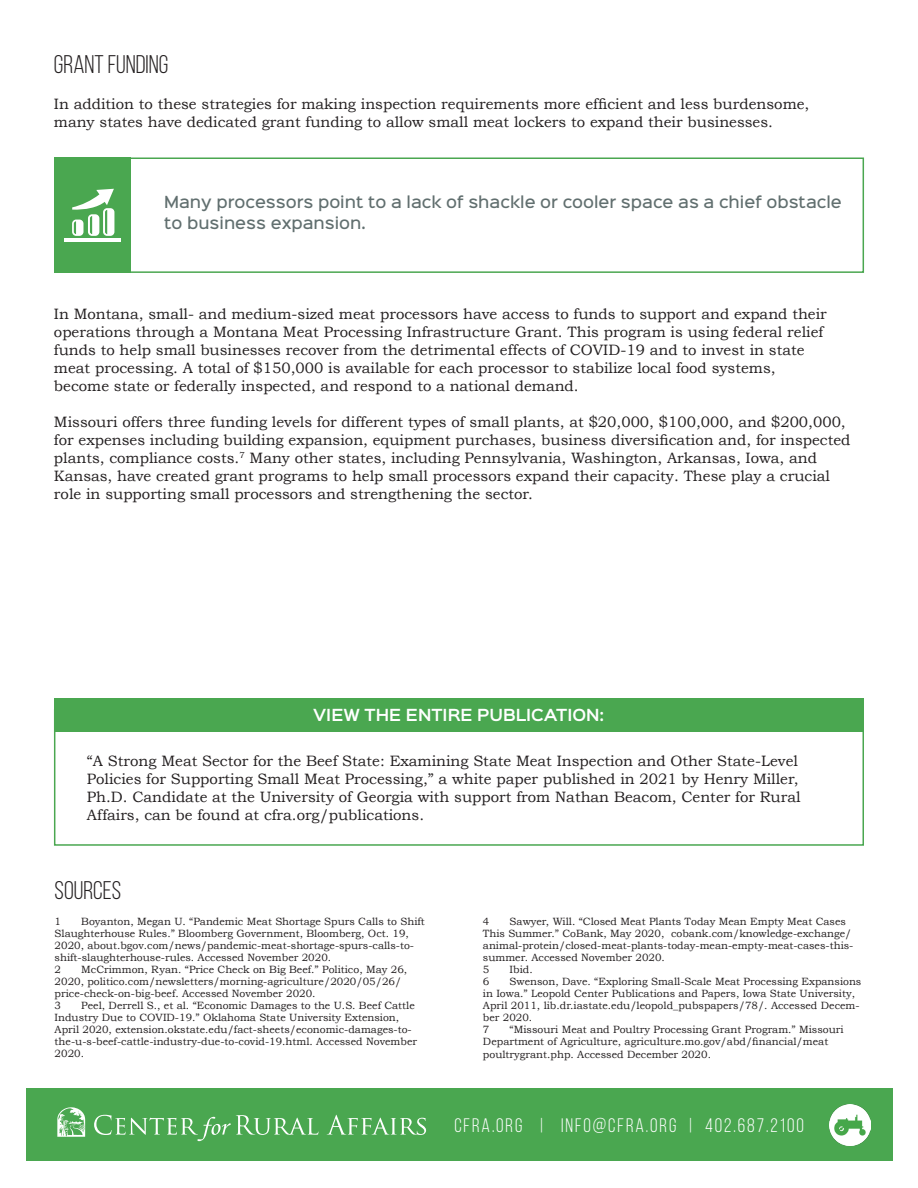
<style>
.page{position:relative;width:918px;height:1188px;background:#fff}
.page>*{position:absolute;margin:0;border:0;box-sizing:border-box;transform-origin:0 0}
.t1{font:25.5px "Bebas Neue";color:#231f20}
.t2{font:19.5px "Bebas Neue";letter-spacing:.1em;color:#fff}
.t3{font:15px/18px "Bookman Old Style";color:#231f20}
.t4{font:500 15px/21px "Sinkin Sans 500";color:#616f6f}
.t5{font:600 15px "Sinkin Sans 600";color:#fff}
.t6{font:10.5px/12px "Bookman Old Style";color:#231f20}
</style>
<div class="page">
<div style="left:26px;top:1089px;width:866px;height:72px;background:#4aa750"></div>
<svg style="left:94px;top:1115px;width:224px;height:26px"></svg>
<svg style="left:327px;top:1115px;width:99px;height:20px"></svg>
<svg style="left:57px;top:1107px;width:28px;height:30px"></svg>
<img style="left:830px;top:1104px;width:41px;height:41px">
<div style="left:54px;top:709px;width:810px;height:137px;border:2px solid #4aa750"></div>
<div style="left:54px;top:698px;width:810px;height:34px;background:#4aa750"></div>
<div style="left:54px;top:158px;width:76px;height:115px;background:#4aa750"></div>
<div style="left:58px;top:158px;width:806px;height:115px;border:2px solid #4aa750"></div>
<hr style="left:64px;top:238px;width:56px;height:4px;background:#fff">
<svg style="left:72px;top:189px;width:42px;height:47px"></svg>
<h1 class="t1" style="left:54px;top:51px;width:116px">GRANT FUNDING</h1>
<p class="t3" style="left:54px;top:95px;width:757px">In addition to these strategies for making inspection requirements more efficient and less burdensome, many states have dedicated grant funding to allow small meat lockers to expand their businesses.</p>
<p class="t4" style="left:164px;top:190px;width:679px">Many processors point to a lack of shackle or cooler space as a chief obstacle to business expansion.</p>
<p class="t3" style="left:54px;top:305px;width:774px">In Montana, small- and medium-sized meat processors have access to funds to support and expand their operations through a Montana Meat Processing Infrastructure Grant. This program is using federal relief funds to help small businesses recover from the detrimental effects of COVID-19 and to invest in state meat processing. A total of $150,000 is available for each processor to stabilize local food systems, become state or federally inspected, and respond to a national demand.</p>
<p class="t3" style="left:54px;top:413px;width:798px">Missouri offers three funding levels for different types of small plants, at $20,000, $100,000, and $200,000, for expenses including building expansion, equipment purchases, business diversification and, for inspected plants, compliance costs.<sup>7</sup> Many other states, including Pennsylvania, Washington, Arkansas, Iowa, and Kansas, have created grant programs to help small processors expand their capacity. These play a crucial role in supporting small processors and strengthening the sector.</p>
<p class="t5" style="left:313px;top:702px;width:293px">VIEW THE ENTIRE PUBLICATION:</p>
<p class="t3" style="left:87px;top:752px;width:715px">“A Strong Meat Sector for the Beef State: Examining State Meat Inspection and Other State-Level Policies for Supporting Small Meat Processing,” a white paper published in 2021 by Henry Miller, Ph.D. Candidate at the University of Georgia with support from Nathan Beacom, Center for Rural Affairs, can be found at cfra.org/publications.</p>
<h1 class="t1" style="left:55px;top:877px;width:68px">SOURCES</h1>
<p class="t6" style="left:55px;top:915px;width:8px">1</p>
<p class="t6" style="left:55px;top:915px;width:372px;text-indent:27px">Boyanton, Megan U. “Pandemic Meat Shortage Spurs Calls to Shift Slaughterhouse Rules.” Bloomberg Government, Bloomberg, Oct. 19, 2020, about.bgov.com/news/pandemic-meat-shortage-spurs-calls-to&shy;shift-slaughterhouse-rules. Accessed November 2020.<br>2</p>
<p class="t6" style="left:55px;top:963px;width:354px;text-indent:27px">McCrimmon, Ryan. “Price Check on Big Beef.” Politico, May 26, 2020, politico.com/newsletters/morning-agriculture/2020/05/26/ price-check-on-big-beef. Accessed November 2020.<br>3</p>
<p class="t6" style="left:55px;top:999px;width:364px;text-indent:27px">Peel, Derrell S., et al. “Economic Damages to the U.S. Beef Cattle Industry Due to COVID-19.” Oklahoma State University Extension, April 2020, extension.okstate.edu/fact-sheets/economic-damages-to&shy;the-u-s-beef-cattle-industry-due-to-covid-19.html. Accessed November 2020.</p>
<p class="t6" style="left:483px;top:915px;width:372px;text-indent:27px">Sawyer, Will. “Closed Meat Plants Today Mean Empty Meat Cases This Summer.” CoBank, May 2020, cobank.com/knowledge-exchange/ animal-protein/closed-meat-plants-today-mean-empty-meat-cases-this&shy;summer. Accessed November 2020.<br>5</p>
<p class="t6" style="left:483px;top:915px;width:8px">4</p>
<p class="t6" style="left:510px;top:963px;width:25px">Ibid.</p>
<p class="t6" style="left:483px;top:975px;width:380px;text-indent:27px">Swenson, Dave. “Exploring Small-Scale Meat Processing Expansions in Iowa.” Leopold Center Publications and Papers, Iowa State University, April 2011, lib.dr.iastate.edu/leopold_pubspapers/78/. Accessed Decem&shy;ber 2020.<br>7</p>
<p class="t6" style="left:483px;top:975px;width:8px">6</p>
<p class="t6" style="left:483px;top:1023px;width:362px;text-indent:27px">“Missouri Meat and Poultry Processing Grant Program.” Missouri<br>Department of Agriculture, agriculture.mo.gov/abd/financial/meat</p>
<p class="t6" style="left:483px;top:1049px;width:230px">poultrygrant.php. Accessed December 2020.</p>
<h2 class="t2" style="left:454px;top:1115px;width:351px">CFRA.ORG | INFO@CFRA.ORG | 402.687.2100</h2>
</div>
